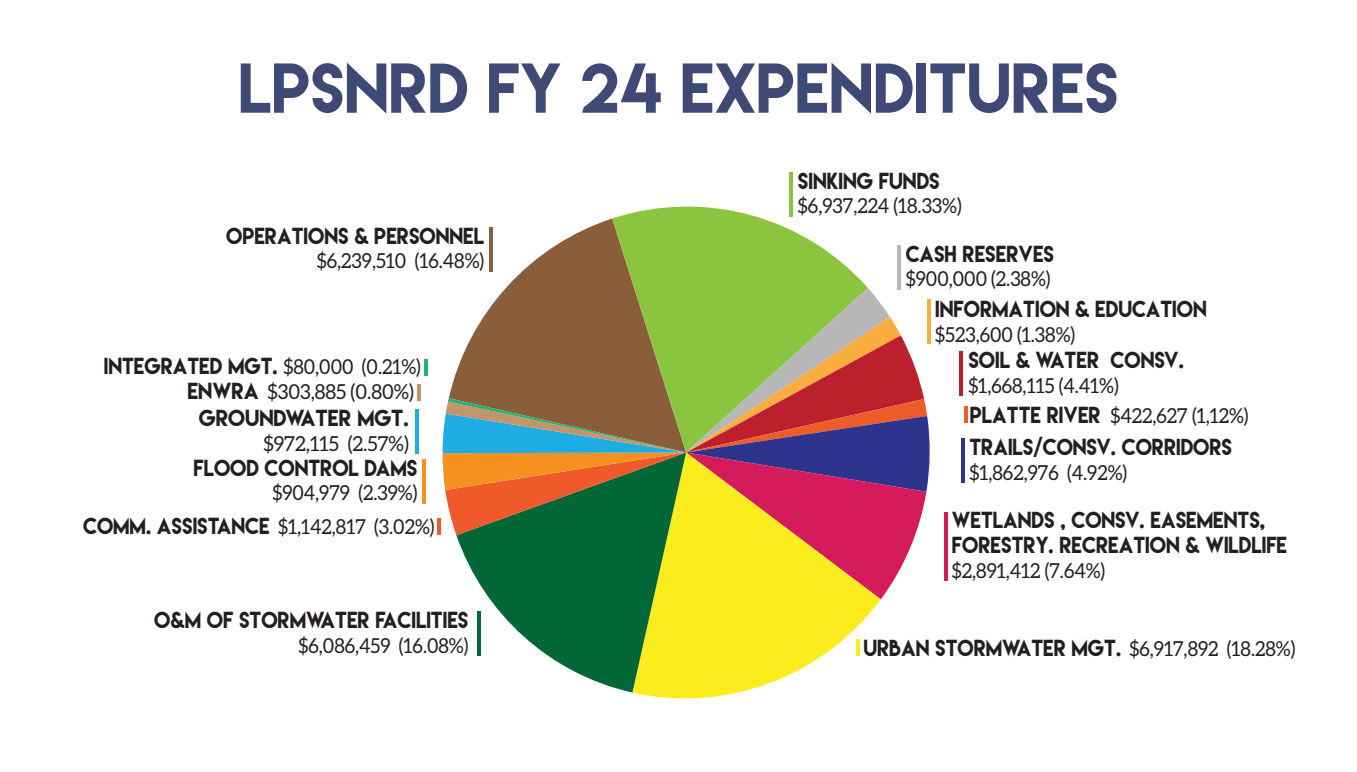
<style>
.page{position:relative;width:1357px;height:772px;background:#fff}
.page>*{position:absolute;margin:0;border:0;box-sizing:border-box;transform-origin:0 0}
.t1{font:62.56px "Lemon Milk";color:#3f4975}
.t2{font:20.62px/24.8px "Lemon Milk";color:#231f20;scale:.94 1}
.t3{font:20.62px "Aleo";color:#231f20;scale:.94 1}
.t4{font:20.62px "Aleo";color:#231f20}
.t5{font:20.62px "Lemon Milk";color:#231f20}
.s1{font-family:"Aleo"}
.s2{font-family:"Lemon Milk"}
</style>
<div class="page">
<hr style="left:789px;top:172px;width:3px;height:44px;background:#8bc53f">
<hr style="left:897px;top:245px;width:3px;height:44px;background:#b7b7b7">
<hr style="left:927px;top:300px;width:4px;height:44px;background:#faad3f">
<hr style="left:959px;top:351px;width:4px;height:45px;background:#bc202d">
<svg style="left:961px;top:439px;width:3px;height:44px"></svg>
<svg style="left:964px;top:406px;width:3px;height:17px"></svg>
<hr style="left:418px;top:384px;width:3px;height:17px;background:#c0966a">
<hr style="left:424px;top:359px;width:4px;height:17px;background:#22b473">
<hr style="left:437px;top:518px;width:3px;height:17px;background:#f05a2b">
<hr style="left:944px;top:512px;width:4px;height:69px;background:#d61b5c">
<hr style="left:415px;top:410px;width:3px;height:44px;background:#1face3">
<hr style="left:422px;top:459px;width:3px;height:44px;background:#f6911f">
<svg style="left:489px;top:218px;width:123px;height:70px;fill:#8a5e3b"></svg>
<svg style="left:612px;top:189px;width:256px;height:99px;fill:#8bc53f"></svg>
<svg style="left:632px;top:599px;width:248px;height:100px;fill:#fbed1d"></svg>
<svg style="left:477px;top:599px;width:209px;height:93px"></svg>
<svg style="left:442px;top:288px;width:488px;height:311px;background:#998455"></svg>
<h1 class="t1" style="left:238px;top:45px;width:881px">LPSNRD FY 24 EXPENDITURES</h1>
<p class="t2" style="left:226px;top:223px;width:276px">OPERATIONS &amp; PERSONNEL</p>
<p class="t3" style="left:317px;top:249px;width:179px">$6,239,510 (16.48%)</p>
<p class="t2" style="left:104px;top:353px;width:339px">INTEGRATED MGT. <span class="s1">$80,000 (0.21%)</span></p>
<p class="t4" style="left:187px;top:380px;width:228px"><span class="s2">ENWRA</span> $303,885 (0.80%)</p>
<p class="t5" style="left:199px;top:404px;width:211px">GROUNDWATER MGT.</p>
<p class="t4" style="left:263px;top:432px;width:147px">$972,115 (2.57%)</p>
<p class="t2" style="left:193px;top:454px;width:240px">FLOOD CONTROL DAMS</p>
<p class="t3" style="left:272px;top:481px;width:156px">$904,979 (2.39%)</p>
<p class="t2" style="left:798px;top:168px;width:152px">SINKING FUNDS</p>
<p class="t3" style="left:798px;top:194px;width:176px">$6,937,224 (18.33%)</p>
<p class="t2" style="left:905px;top:241px;width:159px">CASH RESERVES</p>
<p class="t3" style="left:905px;top:267px;width:155px">$900,000 (2.38%)</p>
<p class="t2" style="left:935px;top:296px;width:290px">INFORMATION &amp; EDUCATION</p>
<p class="t3" style="left:935px;top:323px;width:150px">$523,600 (1.38%)</p>
<p class="t2" style="left:968px;top:347px;width:231px">SOIL &amp; WATER CONSV.</p>
<p class="t3" style="left:968px;top:374px;width:161px">$1,668,115 (4.41%)</p>
<p class="t3" style="left:969px;top:404px;width:298px"><span class="s2">PLATTE RIVER</span> $422,627 (1,12%)</p>
<p class="t2" style="left:969px;top:434px;width:281px">TRAILS/CONSV. CORRIDORS</p>
<p class="t3" style="left:969px;top:461px;width:169px">$1,862,976 (4.92%)</p>
<p class="t3" style="left:83px;top:515px;width:375px"><span class="s2">COMM. ASSISTANCE</span> $1,142,817 (3.02%)</p>
<p class="t2" style="left:951px;top:507px;width:358px">WETLANDS , CONSV. EASEMENTS,<br>FORESTRY. RECREATION &amp; WILDLIFE</p>
<p class="t3" style="left:951px;top:559px;width:165px">$2,891,412 (7.64%)</p>
<p class="t2" style="left:154px;top:607px;width:336px">O&amp;M OF STORMWATER FACILITIES</p>
<p class="t3" style="left:298px;top:633px;width:182px">$6,086,459 (16.08%)</p>
<p class="t2" style="left:863px;top:634px;width:461px">URBAN STORMWATER MGT. <span class="s1">$6,917,892 (18.28%)</span></p>
</div>
